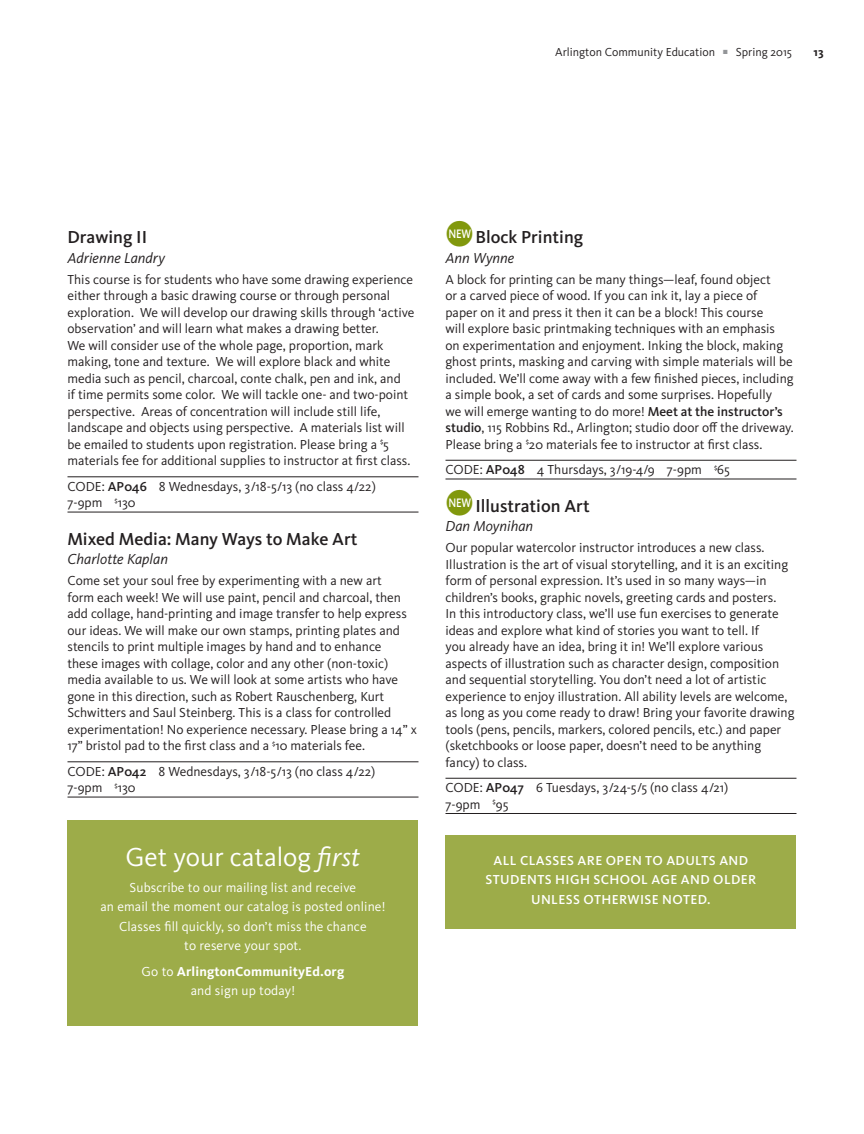
<style>
.page{position:relative;width:864px;height:1134px;background:#fff}
.page>*{position:absolute;margin:0;border:0;box-sizing:border-box;transform-origin:0 0}
.Course_Title{font:27px "Kievit OT";color:#fff}
.Course_Title-2{font:500 18px "Kievit OT";color:#231f20}
.Course_Instructor{font:italic 15px "Kievit OT";color:#231f20}
.Course_Section_Info{font:13.5px/16.5px "Kievit OT";color:#231f20}
.Course_Title-3{font:13.5px/19.5px "Kievit OT";letter-spacing:.01em;color:#fff;text-align:center}
.Course_Title-4{font:500 13.5px/19.5px "Kievit OT";letter-spacing:.03em;color:#fff;text-align:center}
.Course_Title-5{font:700 13.5px/19.5px "Kievit OT";letter-spacing:.01em;color:#fff;text-align:center}
.t1{font:12px "Kievit OT";color:#231f20}
.t2{font:700 12px "Kievit OT";color:#231f20}
.s1{color:#939598}
.s2{font-weight:500}
.s3{font-style:italic}
.s4{font-weight:400}
.s5{color:#81980d}
</style>
<div class="page">
<hr style="left:68px;top:476px;width:350px;height:1px;background:#231f20">
<hr style="left:68px;top:512px;width:350px;height:1px;background:#231f20">
<hr style="left:68px;top:761px;width:350px;height:1px;background:#231f20">
<hr style="left:68px;top:797px;width:350px;height:1px;background:#231f20">
<hr style="left:446px;top:460px;width:350px;height:1px;background:#231f20">
<hr style="left:446px;top:479px;width:350px;height:1px;background:#231f20">
<hr style="left:446px;top:778px;width:350px;height:1px;background:#231f20">
<hr style="left:446px;top:813px;width:350px;height:1px;background:#231f20">
<div style="left:68px;top:820px;width:350px;height:205px;background:#9dac49"></div>
<div style="left:446px;top:835px;width:350px;height:93px;background:#9dac49"></div>
<p class="t1" style="left:555px;top:44px;width:238px">Arlington Community Education <span class="s1">■</span> Spring 2015</p>
<p class="t2" style="left:814px;top:44px;width:11px">13</p>
<p class="Course_Title-2" style="left:68px;top:226px;width:81px">Drawing II</p>
<p class="Course_Instructor" style="left:68px;top:249px;width:99px">Adrienne Landry</p>
<p class="Course_Section_Info" style="left:68px;top:271px;width:349px">This course is for students who have some drawing experience either through a basic drawing course or through personal exploration. We will develop our drawing skills through ‘active observation’ and will learn what makes a drawing better.<br>We will consider use of the whole page, proportion, mark making, tone and texture. We will explore black and white media such as pencil, charcoal, conte chalk, pen and ink, and<br>if time permits some color. We will tackle one- and two-point perspective. Areas of concentration will include still life, landscape and objects using perspective. A materials list will be emailed to students upon registration. Please bring a <sup>$</sup>5 materials fee for additional supplies to instructor at first class.</p>
<p class="Course_Section_Info" style="left:68px;top:478px;width:310px">CODE: <span class="s2">AP046</span> 8 Wednesdays, 3/18-5/13 (no class 4/22)<br>7-9pm <sup>$</sup>130</p>
<p class="Course_Title-2" style="left:68px;top:528px;width:292px">Mixed Media: Many Ways to Make Art</p>
<p class="Course_Instructor" style="left:68px;top:550px;width:102px">Charlotte Kaplan</p>
<p class="Course_Section_Info" style="left:68px;top:572px;width:351px">Come set your soul free by experimenting with a new art<br>form each week! We will use paint, pencil and charcoal, then add collage, hand-printing and image transfer to help express our ideas. We will make our own stamps, printing plates and stencils to print multiple images by hand and to enhance<br>these images with collage, color and any other (non-toxic) media available to us. We will look at some artists who have gone in this direction, such as Robert Rauschenberg, Kurt Schwitters and Saul Steinberg. This is a class for controlled experimentation! No experience necessary. Please bring a 14” x 17” bristol pad to the first class and a <sup>$</sup>10 materials fee.</p>
<p class="Course_Section_Info" style="left:68px;top:763px;width:309px">CODE: <span class="s2">AP042</span> 8 Wednesdays, 3/18-5/13 (no class 4/22)<br>7-9pm <sup>$</sup>130</p>
<p class="Course_Title" style="left:126px;top:841px;width:236px">Get your catalog <span class="s3">first</span></p>
<p class="Course_Title-3" style="left:100px;top:877px;width:287px">Subscribe to our mailing list and receive<br>an email the moment our catalog is posted online!<br>Classes fill quickly, so don’t miss the chance<br>to reserve your spot.</p>
<p class="Course_Title-5" style="left:142px;top:961px;width:204px"><span class="s4">Go to</span> ArlingtonCommunityEd.org <span class="s4">and sign up today!</span></p>
<p class="Course_Title-2" style="left:446px;top:226px;width:139px"><span class="s5">●</span><sup>NEW</sup> Block Printing</p>
<p class="Course_Instructor" style="left:446px;top:249px;width:70px">Ann Wynne</p>
<p class="Course_Section_Info" style="left:446px;top:271px;width:350px">A block for printing can be many things—leaf, found object<br>or a carved piece of wood. If you can ink it, lay a piece of<br>paper on it and press it then it can be a block! This course<br>will explore basic printmaking techniques with an emphasis<br>on experimentation and enjoyment. Inking the block, making ghost prints, masking and carving with simple materials will be included. We’ll come away with a few finished pieces, including a simple book, a set of cards and some surprises. Hopefully<br>we will emerge wanting to do more! <span class="s2">Meet at the instructor’s studio</span>, 115 Robbins Rd., Arlington; studio door off the driveway.<br>Please bring a <sup>$</sup>20 materials fee to instructor at first class.</p>
<p class="Course_Section_Info" style="left:446px;top:461px;width:286px">CODE: <span class="s2">AP048</span> 4 Thursdays, 3/19-4/9 7-9pm <sup>$</sup>65</p>
<p class="Course_Title-2" style="left:446px;top:495px;width:146px"><span class="s5">●</span><sup>NEW</sup> Illustration Art</p>
<p class="Course_Instructor" style="left:446px;top:517px;width:89px">Dan Moynihan</p>
<p class="Course_Section_Info" style="left:446px;top:539px;width:351px">Our popular watercolor instructor introduces a new class.<br>Illustration is the art of visual storytelling, and it is an exciting form of personal expression. It’s used in so many ways—in children’s books, graphic novels, greeting cards and posters.<br>In this introductory class, we’ll use fun exercises to generate ideas and explore what kind of stories you want to tell. If<br>you already have an idea, bring it in! We’ll explore various aspects of illustration such as character design, composition and sequential storytelling. You don’t need a lot of artistic experience to enjoy illustration. All ability levels are welcome, as long as you come ready to draw! Bring your favorite drawing tools (pens, pencils, markers, colored pencils, etc.) and paper (sketchbooks or loose paper, doesn’t need to be anything fancy) to class.</p>
<p class="Course_Section_Info" style="left:446px;top:779px;width:284px">CODE: <span class="s2">AP047</span> 6 Tuesdays, 3/24-5/5 (no class 4/21)<br>7-9pm <sup>$</sup>95</p>
<p class="Course_Title-4" style="left:485px;top:851px;width:272px">ALL CLASSES ARE OPEN TO ADULTS AND<br>STUDENTS HIGH SCHOOL AGE AND OLDER<br>UNLESS OTHERWISE NOTED.</p>
</div>
